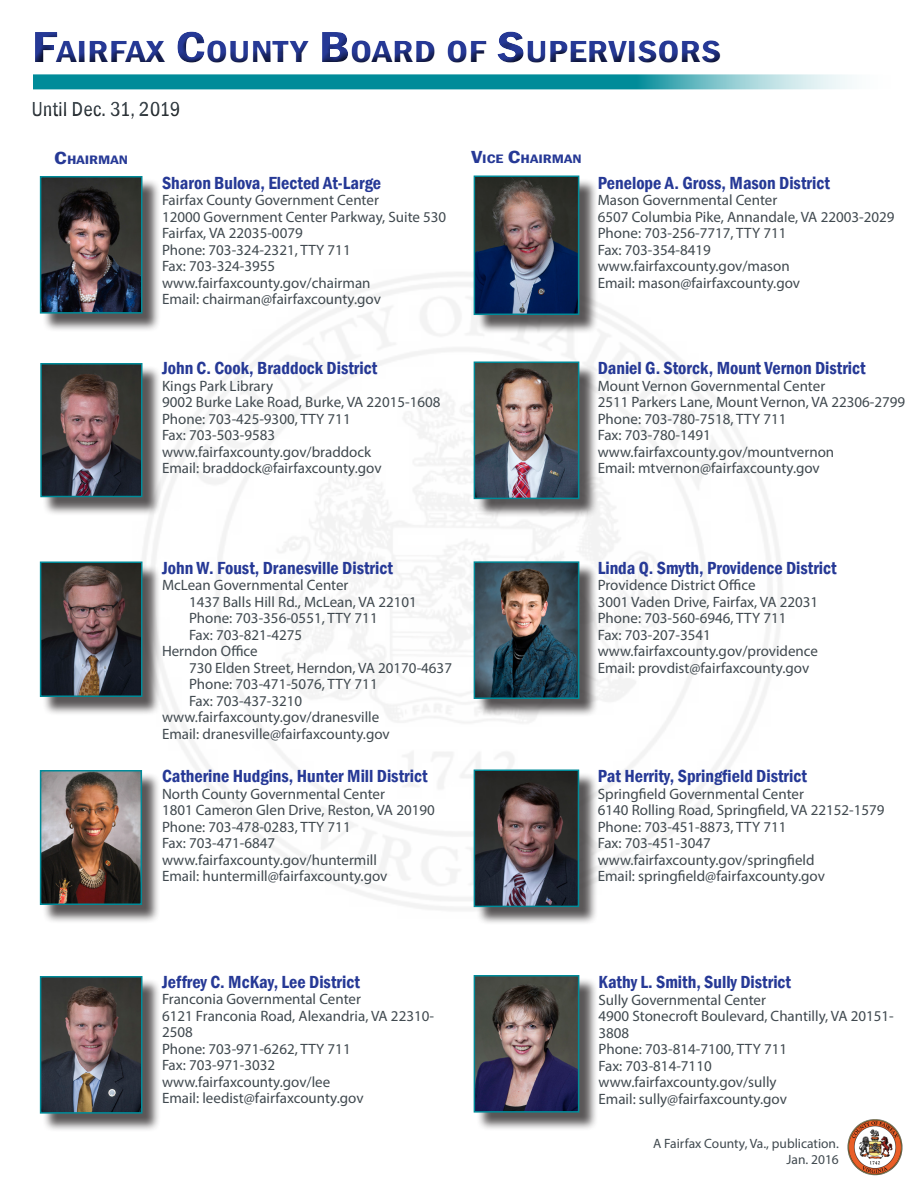
<style>
.page{position:relative;width:918px;height:1188px;background:#fff}
.page>*{position:absolute;margin:0;border:0;box-sizing:border-box;transform-origin:0 0}
.t1{font:600 condensed 31.5px "Franklin Gothic";color:#263996;scale:1.25 1}
.t2{font:500 condensed 21px "Franklin Gothic";color:#40494f}
.Body_text{font:600 condensed 18px "Franklin Gothic";color:#263996}
.Body_text-2{font:15px/16.5px "Myriad Pro";color:#40494f}
.Body_text-3{font:13.5px "Myriad Pro";color:#40494f}
.Body_text-4{font:600 condensed 12.6px "Franklin Gothic";color:#263996;scale:1.3 1}
.s1{font-size:45px}
.s2{font-size:18px}
</style>
<div class="page">
<div style="left:25px;top:26px;width:706px;height:103px;background:#231f20;opacity:.75"></div>
<svg style="left:33px;top:74px;width:819px;height:15px;fill:#008b99"></svg>
<div style="left:43px;top:365px;width:118px;height:151px;background:#231f20;opacity:.75"></div>
<img style="left:43px;top:366px;width:96px;height:128px">
<div style="left:40px;top:363px;width:102px;height:134px;border:2px solid #008b99"></div>
<div style="left:42px;top:564px;width:119px;height:151px;background:#231f20;opacity:.75"></div>
<img style="left:43px;top:565px;width:96px;height:129px">
<div style="left:40px;top:562px;width:102px;height:135px;border:2px solid #008b99"></div>
<div style="left:476px;top:977px;width:122px;height:154px;background:#231f20;opacity:.75"></div>
<img style="left:477px;top:978px;width:99px;height:132px">
<div style="left:474px;top:975px;width:105px;height:138px;border:2px solid #008b99"></div>
<div style="left:476px;top:178px;width:122px;height:156px;background:#231f20;opacity:.75"></div>
<img style="left:477px;top:179px;width:99px;height:133px">
<div style="left:474px;top:176px;width:105px;height:139px;border:2px solid #008b99"></div>
<div style="left:476px;top:364px;width:122px;height:154px;background:#231f20;opacity:.75"></div>
<img style="left:477px;top:365px;width:99px;height:131px">
<div style="left:474px;top:362px;width:105px;height:137px;border:2px solid #008b99"></div>
<div style="left:42px;top:178px;width:119px;height:154px;background:#231f20;opacity:.75"></div>
<img style="left:43px;top:179px;width:96px;height:132px">
<div style="left:40px;top:176px;width:102px;height:138px;border:2px solid #008b99"></div>
<div style="left:42px;top:772px;width:119px;height:151px;background:#231f20;opacity:.75"></div>
<img style="left:43px;top:773px;width:96px;height:129px">
<div style="left:40px;top:770px;width:102px;height:135px;border:2px solid #008b99"></div>
<div style="left:42px;top:978px;width:119px;height:154px;background:#231f20;opacity:.75"></div>
<img style="left:43px;top:979px;width:96px;height:132px">
<div style="left:40px;top:976px;width:102px;height:138px;border:2px solid #008b99"></div>
<div style="left:476px;top:772px;width:122px;height:154px;background:#231f20;opacity:.75"></div>
<img style="left:477px;top:773px;width:99px;height:131px">
<div style="left:474px;top:770px;width:105px;height:137px;border:2px solid #008b99"></div>
<div style="left:476px;top:564px;width:122px;height:154px;background:#231f20;opacity:.75"></div>
<img style="left:477px;top:564px;width:99px;height:132px">
<div style="left:474px;top:561px;width:105px;height:138px;border:2px solid #008b99"></div>
<img style="left:847px;top:1119px;width:56px;height:57px">
<h1 class="t1" style="left:32px;top:30px;width:552px"><span class="s1">F</span>AIRFAX <span class="s1">C</span>OUNTY <span class="s1">B</span>OARD OF <span class="s1">S</span>UPERVISORS</h1>
<h2 class="t2" style="left:32px;top:95px;width:151px">Until Dec. 31, 2019</h2>
<p class="Body_text-4" style="left:54px;top:151px;width:58px"><span class="s2">C</span>HAIRMAN</p>
<p class="Body_text-4" style="left:471px;top:150px;width:86px"><span class="s2">V</span>ICE <span class="s2">C</span>HAIRMAN</p>
<p class="Body_text" style="left:162px;top:171px;width:221px">Sharon Bulova, Elected At-Large</p>
<p class="Body_text-2" style="left:162px;top:192px;width:218px">Fairfax County Government Center</p>
<p class="Body_text-2" style="left:162px;top:208px;width:286px">12000 Government Center Parkway, Suite 530</p>
<p class="Body_text-2" style="left:162px;top:225px;width:142px">Fairfax, VA 22035-0079</p>
<p class="Body_text-2" style="left:162px;top:241px;width:190px">Phone: 703-324-2321, TTY 711</p>
<p class="Body_text-2" style="left:162px;top:258px;width:115px">Fax: 703-324-3955</p>
<p class="Body_text-2" style="left:162px;top:274px;width:210px">www.fairfaxcounty.gov/chairman</p>
<p class="Body_text-2" style="left:162px;top:291px;width:220px">Email: chairman@fairfaxcounty.gov</p>
<p class="Body_text" style="left:162px;top:356px;width:217px">John C. Cook, Braddock District</p>
<p class="Body_text-2" style="left:162px;top:377px;width:113px">Kings Park Library</p>
<p class="Body_text-2" style="left:162px;top:394px;width:280px">9002 Burke Lake Road, Burke, VA 22015-1608</p>
<p class="Body_text-2" style="left:162px;top:410px;width:190px">Phone: 703-425-9300, TTY 711</p>
<p class="Body_text-2" style="left:162px;top:427px;width:115px">Fax: 703-503-9583</p>
<p class="Body_text-2" style="left:162px;top:443px;width:211px">www.fairfaxcounty.gov/braddock</p>
<p class="Body_text-2" style="left:162px;top:460px;width:221px">Email: braddock@fairfaxcounty.gov</p>
<p class="Body_text" style="left:162px;top:556px;width:232px">John W. Foust, Dranesville District</p>
<p class="Body_text-2" style="left:162px;top:577px;width:188px">McLean Governmental Center</p>
<p class="Body_text-2" style="left:189px;top:593px;width:229px">1437 Balls Hill Rd., McLean, VA 22101</p>
<p class="Body_text-2" style="left:189px;top:610px;width:190px">Phone: 703-356-0551, TTY 711</p>
<p class="Body_text-2" style="left:189px;top:626px;width:115px">Fax: 703-821-4275</p>
<p class="Body_text-2" style="left:162px;top:643px;width:97px">Herndon Office</p>
<p class="Body_text-2" style="left:189px;top:659px;width:265px">730 Elden Street, Herndon, VA 20170-4637</p>
<p class="Body_text-2" style="left:189px;top:676px;width:190px">Phone: 703-471-5076, TTY 711</p>
<p class="Body_text-2" style="left:189px;top:692px;width:115px">Fax: 703-437-3210</p>
<p class="Body_text-2" style="left:162px;top:709px;width:219px">www.fairfaxcounty.gov/dranesville</p>
<p class="Body_text-2" style="left:162px;top:725px;width:229px">Email: dranesville@fairfaxcounty.gov</p>
<p class="Body_text" style="left:162px;top:764px;width:267px">Catherine Hudgins, Hunter Mill District</p>
<p class="Body_text-2" style="left:162px;top:785px;width:225px">North County Governmental Center</p>
<p class="Body_text-2" style="left:162px;top:802px;width:274px">1801 Cameron Glen Drive, Reston, VA 20190</p>
<p class="Body_text-2" style="left:162px;top:818px;width:190px">Phone: 703-478-0283, TTY 711</p>
<p class="Body_text-2" style="left:162px;top:835px;width:115px">Fax: 703-471-6847</p>
<p class="Body_text-2" style="left:162px;top:851px;width:217px">www.fairfaxcounty.gov/huntermill</p>
<p class="Body_text-2" style="left:162px;top:868px;width:227px">Email: huntermill@fairfaxcounty.gov</p>
<p class="Body_text" style="left:162px;top:970px;width:199px">Jeffrey C. McKay, Lee District</p>
<p class="Body_text-2" style="left:162px;top:991px;width:200px">Franconia Governmental Center</p>
<p class="Body_text-2" style="left:162px;top:1007px;width:274px">6121 Franconia Road, Alexandria, VA 22310-<br>2508</p>
<p class="Body_text-2" style="left:162px;top:1040px;width:190px">Phone: 703-971-6262, TTY 711</p>
<p class="Body_text-2" style="left:162px;top:1057px;width:115px">Fax: 703-971-3032</p>
<p class="Body_text-2" style="left:162px;top:1073px;width:170px">www.fairfaxcounty.gov/lee</p>
<p class="Body_text-2" style="left:162px;top:1090px;width:203px">Email: leedist@fairfaxcounty.gov</p>
<p class="Body_text" style="left:598px;top:171px;width:234px">Penelope A. Gross, Mason District</p>
<p class="Body_text-2" style="left:598px;top:192px;width:181px">Mason Governmental Center</p>
<p class="Body_text-2" style="left:598px;top:208px;width:298px">6507 Columbia Pike, Annandale, VA 22003-2029</p>
<p class="Body_text-2" style="left:598px;top:225px;width:190px">Phone: 703-256-7717, TTY 711</p>
<p class="Body_text-2" style="left:598px;top:241px;width:115px">Fax: 703-354-8419</p>
<p class="Body_text-2" style="left:598px;top:258px;width:193px">www.fairfaxcounty.gov/mason</p>
<p class="Body_text-2" style="left:598px;top:274px;width:204px">Email: mason@fairfaxcounty.gov</p>
<p class="Body_text" style="left:598px;top:356px;width:270px">Daniel G. Storck, Mount Vernon District</p>
<p class="Body_text-2" style="left:598px;top:377px;width:229px">Mount Vernon Governmental Center</p>
<p class="Body_text-2" style="left:598px;top:394px;width:309px">2511 Parkers Lane, Mount Vernon, VA 22306-2799</p>
<p class="Body_text-2" style="left:598px;top:410px;width:190px">Phone: 703-780-7518, TTY 711</p>
<p class="Body_text-2" style="left:598px;top:427px;width:115px">Fax: 703-780-1491</p>
<p class="Body_text-2" style="left:598px;top:443px;width:238px">www.fairfaxcounty.gov/mountvernon</p>
<p class="Body_text-2" style="left:598px;top:460px;width:224px">Email: mtvernon@fairfaxcounty.gov</p>
<p class="Body_text" style="left:598px;top:556px;width:241px">Linda Q. Smyth, Providence District</p>
<p class="Body_text-2" style="left:598px;top:577px;width:159px">Providence District Office</p>
<p class="Body_text-2" style="left:598px;top:593px;width:222px">3001 Vaden Drive, Fairfax, VA 22031</p>
<p class="Body_text-2" style="left:598px;top:610px;width:190px">Phone: 703-560-6946, TTY 711</p>
<p class="Body_text-2" style="left:598px;top:626px;width:115px">Fax: 703-207-3541</p>
<p class="Body_text-2" style="left:598px;top:643px;width:222px">www.fairfaxcounty.gov/providence</p>
<p class="Body_text-2" style="left:598px;top:659px;width:213px">Email: provdist@fairfaxcounty.gov</p>
<p class="Body_text" style="left:598px;top:764px;width:211px">Pat Herrity, Springfield District</p>
<p class="Body_text-2" style="left:598px;top:785px;width:208px">Springfield Governmental Center</p>
<p class="Body_text-2" style="left:598px;top:802px;width:288px">6140 Rolling Road, Springfield, VA 22152-1579</p>
<p class="Body_text-2" style="left:598px;top:818px;width:190px">Phone: 703-451-8873, TTY 711</p>
<p class="Body_text-2" style="left:598px;top:835px;width:115px">Fax: 703-451-3047</p>
<p class="Body_text-2" style="left:598px;top:851px;width:218px">www.fairfaxcounty.gov/springfield</p>
<p class="Body_text-2" style="left:598px;top:868px;width:229px">Email: springfield@fairfaxcounty.gov</p>
<p class="Body_text" style="left:598px;top:970px;width:194px">Kathy L. Smith, Sully District</p>
<p class="Body_text-2" style="left:598px;top:991px;width:169px">Sully Governmental Center</p>
<p class="Body_text-2" style="left:598px;top:1008px;width:297px">4900 Stonecroft Boulevard, Chantilly, VA 20151-<br>3808</p>
<p class="Body_text-2" style="left:598px;top:1041px;width:190px">Phone: 703-814-7100, TTY 711</p>
<p class="Body_text-2" style="left:598px;top:1057px;width:115px">Fax: 703-814-7110</p>
<p class="Body_text-2" style="left:598px;top:1074px;width:180px">www.fairfaxcounty.gov/sully</p>
<p class="Body_text-2" style="left:598px;top:1090px;width:190px">Email: sully@fairfaxcounty.gov</p>
<p class="Body_text-3" style="left:653px;top:1135px;width:187px">A Fairfax County, Va., publication.</p>
<p class="Body_text-3" style="left:787px;top:1151px;width:54px">Jan. 2016</p>
</div>
